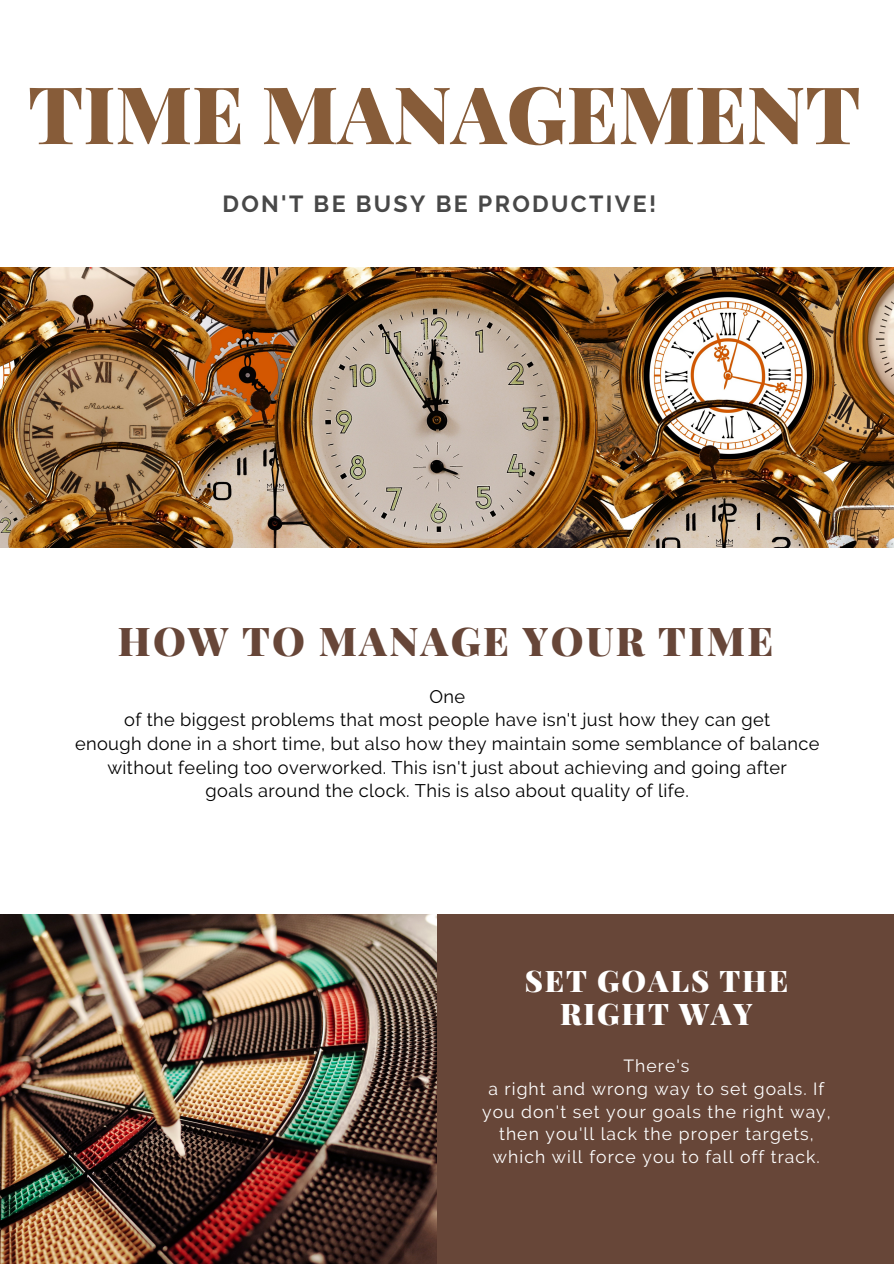
<style>
.page{position:relative;width:894px;height:1264px;background:#fff}
.page>*{position:absolute;margin:0;border:0;box-sizing:border-box;transform-origin:0 0}
.t1{font:900 79.5px "Playfair Display";color:#875c39}
.t2{font:900 39.75px "Playfair Display";letter-spacing:.06em;color:#674638}
.t3{font:900 29.85px/32.2px "Playfair Display";letter-spacing:.06em;color:#fff;text-align:center}
.t4{font:700 23.25px "Raleway";letter-spacing:.1em;color:#484848}
.t5{font:18.15px/23.7px "Raleway";letter-spacing:.02em;color:#000;text-align:center}
.t6{font:17.55px/22.6px "Raleway";letter-spacing:.06em;color:#fff;text-align:center}
</style>
<div class="page">
<div style="left:416px;top:914px;width:477px;height:349px;background:#674638"></div>
<img style="left:0;top:267px;width:893px;height:281px">
<img style="left:0;top:914px;width:437px;height:349px">
<h1 class="t1" style="left:28px;top:58px;width:834px">TIME MANAGEMENT</h1>
<p class="t4" style="left:222px;top:190px;width:435px">DON'T BE BUSY BE PRODUCTIVE!</p>
<h2 class="t2" style="left:118px;top:612px;width:657px">HOW TO MANAGE YOUR TIME</h2>
<p class="t5" style="left:75px;top:684px;width:745px">One<br>of the biggest problems that most people have isn't just how they can get<br>enough done in a short time, but also how they maintain some semblance of balance without feeling too overworked. This isn't just about achieving and going after<br>goals around the clock. This is also about quality of life.</p>
<h3 class="t3" style="left:524px;top:963px;width:265px">SET GOALS THE<br>RIGHT WAY</h3>
<p class="t6" style="left:482px;top:1054px;width:350px">There's<br>a right and wrong way to set goals. If you don't set your goals the right way, then you'll lack the proper targets, which will force you to fall off track.</p>
</div>
